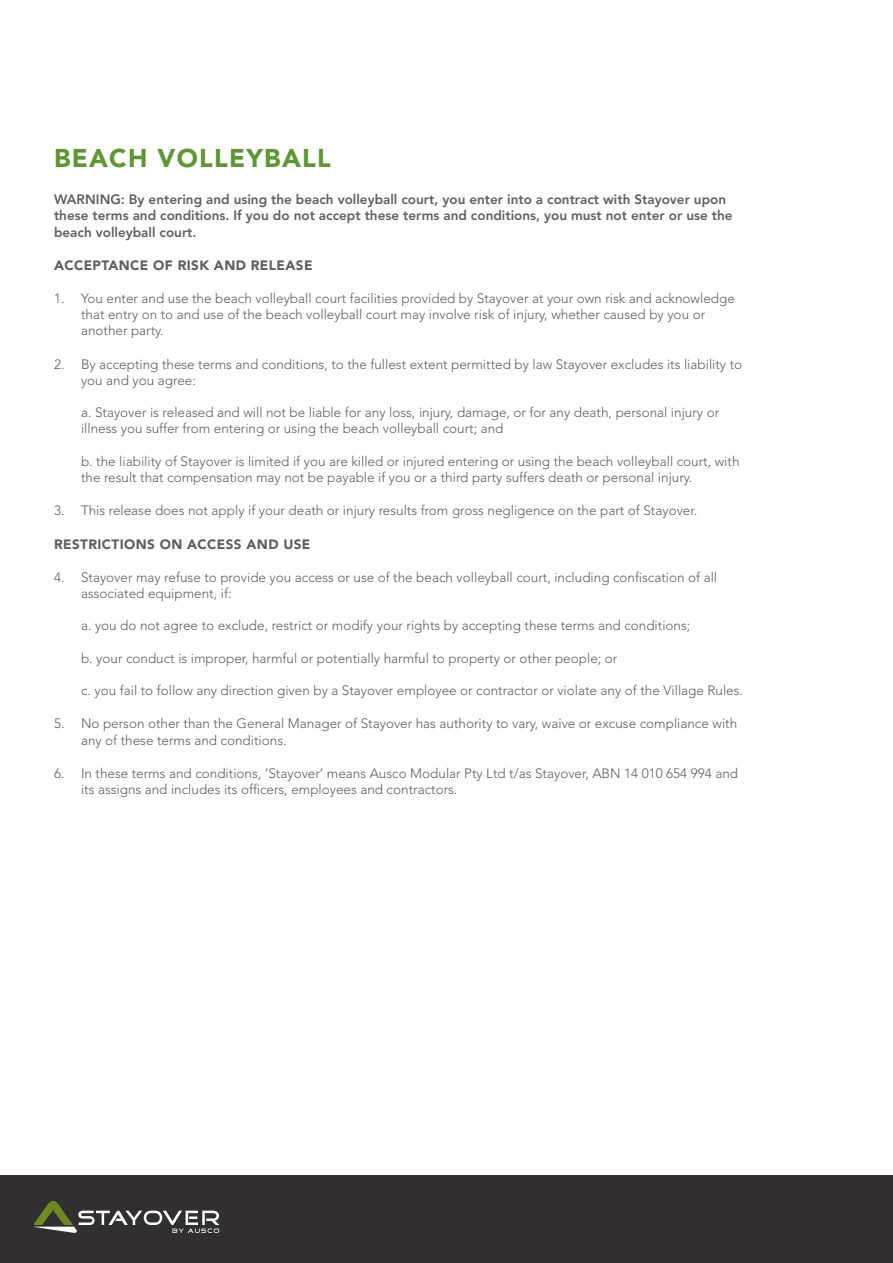
<style>
.page{position:relative;width:893px;height:1263px;background:#fff}
.page>*{position:absolute;margin:0;border:0;box-sizing:border-box;transform-origin:0 0}
.Live_Sub_Heading{font:900 25.5px "Avenir";letter-spacing:.05em;color:#5c9731}
.t1{font:300 13.5px/16.2px "Avenir";color:#5f5f62}
.First_Paragraph_Intr{font:800 13.5px/16.2px "Avenir";color:#5f5f62}
.First_Paragraph_Intr-2{font:900 13.5px "Avenir";letter-spacing:.03em;color:#5f5f62}
</style>
<div class="page">
<div style="left:0;top:1175px;width:893px;height:88px;background:#312f30"></div>
<svg style="left:34px;top:1201px;width:185px;height:32px"></svg>
<p class="Live_Sub_Heading" style="left:54px;top:142px;width:278px">BEACH VOLLEYBALL</p>
<p class="First_Paragraph_Intr" style="left:54px;top:191px;width:680px">WARNING: By entering and using the beach volleyball court, you enter into a contract with Stayover upon these terms and conditions. If you do not accept these terms and conditions, you must not enter or use the beach volleyball court.</p>
<p class="First_Paragraph_Intr-2" style="left:54px;top:257px;width:260px">ACCEPTANCE OF RISK AND RELEASE</p>
<p class="t1" style="left:81px;top:290px;width:655px;text-indent:-27px">1. You enter and use the beach volleyball court facilities provided by Stayover at your own risk and acknowledge that entry on to and use of the beach volleyball court may involve risk of injury, whether caused by you or another party.</p>
<p class="t1" style="left:81px;top:356px;width:663px;text-indent:-27px">2. By accepting these terms and conditions, to the fullest extent permitted by law Stayover excludes its liability to you and you agree:</p>
<p class="t1" style="left:81px;top:404px;width:640px">a. Stayover is released and will not be liable for any loss, injury, damage, or for any death, personal injury or illness you suffer from entering or using the beach volleyball court; and</p>
<p class="t1" style="left:81px;top:453px;width:660px">b. the liability of Stayover is limited if you are killed or injured entering or using the beach volleyball court, with the result that compensation may not be payable if you or a third party suffers death or personal injury.</p>
<p class="t1" style="left:54px;top:502px;width:645px">3. This release does not apply if your death or injury results from gross negligence on the part of Stayover.</p>
<p class="First_Paragraph_Intr-2" style="left:54px;top:536px;width:258px">RESTRICTIONS ON ACCESS AND USE</p>
<p class="t1" style="left:81px;top:569px;width:638px;text-indent:-27px">4. Stayover may refuse to provide you access or use of the beach volleyball court, including confiscation of all associated equipment, if:</p>
<p class="t1" style="left:81px;top:617px;width:611px">a. you do not agree to exclude, restrict or modify your rights by accepting these terms and conditions;</p>
<p class="t1" style="left:81px;top:650px;width:538px">b. your conduct is improper, harmful or potentially harmful to property or other people; or</p>
<p class="t1" style="left:81px;top:682px;width:663px">c. you fail to follow any direction given by a Stayover employee or contractor or violate any of the Village Rules.</p>
<p class="t1" style="left:81px;top:715px;width:658px;text-indent:-27px">5. No person other than the General Manager of Stayover has authority to vary, waive or excuse compliance with any of these terms and conditions.</p>
<p class="t1" style="left:81px;top:765px;width:659px;text-indent:-27px">6. In these terms and conditions, ‘Stayover’ means Ausco Modular Pty Ltd t/as Stayover, ABN 14 010 654 994 and its assigns and includes its officers, employees and contractors.</p>
</div>
